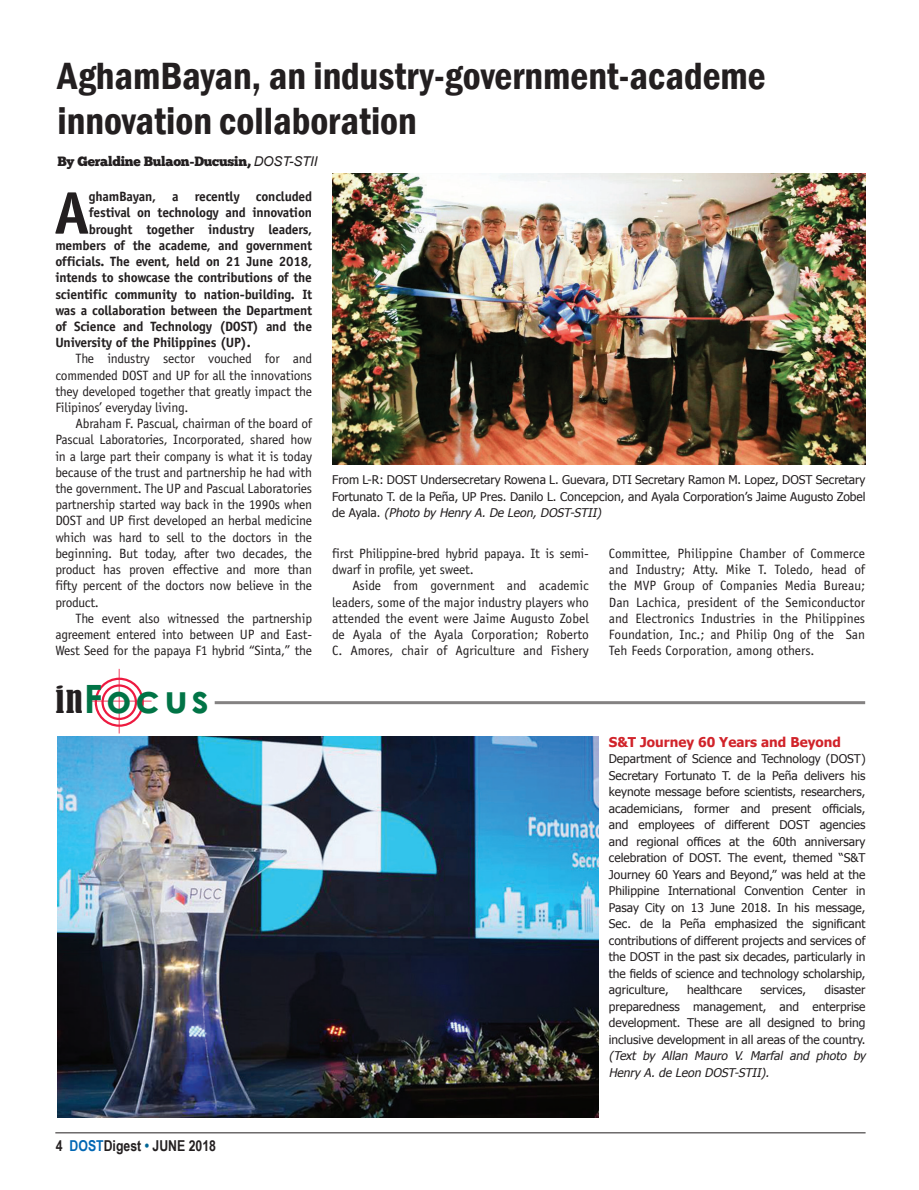
<style>
.page{position:relative;width:919px;height:1190px;background:#fff}
.page>*{position:absolute;margin:0;border:0;box-sizing:border-box;transform-origin:0 0}
.t1{font:700 60.15px "Officina Sans";color:#231f20}
.t2{font:600 condensed 39px/45px "Franklin Gothic";color:#231f20}
.t3{font:700 39px "Century Gothic";letter-spacing:.1em;color:#017446}
.t4{font:700 15px "Arial Narrow";color:#231f20}
.t5{font:13.5px/16.2px "Officina Sans";letter-spacing:-.015em;color:#231f20;text-align:justify}
.t6{font:700 13.5px "Officina Sans";letter-spacing:-.015em;color:#231f20}
.t7{font:13.5px "Chunk Five";letter-spacing:-.015em;color:#231f20}
.t8{font:700 13.5px "Tahoma";color:#d1232a}
.t9{font:12px/16.5px "Tahoma";color:#231f20;text-align:justify}
.t10{font:italic 12px/16.5px "Tahoma";color:#231f20}
.s1{font-family:"Arial";font-style:italic}
.s2{font-family:"Bernard";font-weight:400;font-stretch:condensed;font-size:34.5px;color:#231f20}
.s3{font-style:italic}
.s4{color:#0167b4}
.s5{color:#006594}
</style>
<div class="page">
<hr style="left:55px;top:1132px;width:810px;height:1px;background:#231f20">
<hr style="left:215px;top:701px;width:650px;height:3px;background:#231f20">
<hr style="left:118px;top:668px;width:2px;height:65px;background:#ed1a40">
<hr style="left:87px;top:700px;width:65px;height:1px;background:#ed1a40">
<div style="left:101px;top:684px;width:36px;height:36px;border:2px solid #ed1a40;border-radius:50%"></div>
<div style="left:95px;top:677px;width:49px;height:49px;border:2px solid #ed1a40;border-radius:50%"></div>
<img style="left:57px;top:736px;width:542px;height:381px">
<img style="left:332px;top:173px;width:533px;height:292px">
<h2 class="t2" style="left:57px;top:53px;width:710px">AghamBayan, an industry-government-academe innovation collaboration</h2>
<p class="t7" style="left:57px;top:153px;width:261px">By Geraldine Bulaon-Ducusin, <span class="s1">DOST-STII</span></p>
<h1 class="t1" style="left:54px;top:176px;width:37px">A</h1>
<p class="t6" style="left:89px;top:188px;width:225px">ghamBayan, a recently concluded</p>
<p class="t6" style="left:89px;top:204px;width:225px">festival on technology and innovation</p>
<p class="t6" style="left:89px;top:221px;width:225px">brought together industry leaders,</p>
<p class="t6" style="left:55px;top:237px;width:258px">members of the academe, and government</p>
<p class="t6" style="left:55px;top:253px;width:258px">officials. The event, held on 21 June 2018,</p>
<p class="t6" style="left:55px;top:269px;width:258px">intends to showcase the contributions of the</p>
<p class="t6" style="left:55px;top:285px;width:258px">scientific community to nation-building. It</p>
<p class="t6" style="left:55px;top:302px;width:258px">was a collaboration between the Department</p>
<p class="t6" style="left:55px;top:318px;width:258px">of Science and Technology (DOST) and the</p>
<p class="t6" style="left:55px;top:334px;width:197px">University of the Philippines (UP).</p>
<p class="t5" style="left:55px;top:350px;width:258px;text-indent:20px">The industry sector vouched for and commended DOST and UP for all the innovations they developed together that greatly impact the Filipinos’ everyday living.</p>
<p class="t5" style="left:55px;top:415px;width:258px;text-indent:20px">Abraham F. Pascual, chairman of the board of Pascual Laboratories, Incorporated, shared how in a large part their company is what it is today because of the trust and partnership he had with the government. The UP and Pascual Laboratories partnership started way back in the 1990s when DOST and UP first developed an herbal medicine which was hard to sell to the doctors in the beginning. But today, after two decades, the product has proven effective and more than fifty percent of the doctors now believe in the product.</p>
<p class="t5" style="left:55px;top:610px;width:258px;text-indent:20px">The event also witnessed the partnership agreement entered into between UP and East-West Seed for the papaya F1 hybrid “Sinta,” the</p>
<h2 class="t3" style="left:55px;top:669px;width:155px"><span class="s2">in</span>Focus</h2>
<p class="t9" style="left:332px;top:471px;width:535px">From L-R: DOST Undersecretary Rowena L. Guevara, DTI Secretary Ramon M. Lopez, DOST Secretary Fortunato T. de la Peña, UP Pres. Danilo L. Concepcion, and Ayala Corporation’s Jaime Augusto Zobel d e A y a l a . <span class="s3">(Photo by Henry A. De Leon, DOST-STII)</span></p>
<p class="t5" style="left:332px;top:545px;width:258px">first Philippine-bred hybrid papaya. It is semi&shy;dwarf in profile, yet sweet.</p>
<p class="t5" style="left:332px;top:577px;width:258px;text-indent:20px">Aside from government and academic leaders, some of the major industry players who attended the event were Jaime Augusto Zobel de Ayala of the Ayala Corporation; Roberto C. Amores, chair of Agriculture and Fishery</p>
<p class="t5" style="left:609px;top:545px;width:258px">Committee, Philippine Chamber of Commerce and Industry; Atty. Mike T. Toledo, head of the MVP Group of Companies Media Bureau; Dan Lachica, president of the Semiconductor and Electronics Industries in the Philippines Foundation, Inc.; and Philip Ong of the San Teh Feeds Corporation, among others.</p>
<p class="t8" style="left:609px;top:732px;width:234px">S&amp;T Journey 60 Years and Beyond</p>
<p class="t9" style="left:609px;top:749px;width:258px">Department of Science and Technology (DOST)<br>Secretary Fortunato T. de la Peña delivers his keynote message before scientists, researchers, academicians, former and present officials, and employees of different DOST agencies and regional offices at the 60th anniversary celebration of DOST. The event, themed “S&amp;T Journey 60 Years and Beyond,” was held at the Philippine International Convention Center in Pasay City on 13 June 2018. In his message, Sec. de la Peña emphasized the significant contributions of different projects and services of the DOST in the past six decades, particularly in the fields of science and technology scholarship, agriculture,</p>
<p class="t9" style="left:609px;top:980px;width:258px;text-indent:216px">disaster preparedness management, and enterprise development. These are all designed to bring inclusive development in all areas of the country.</p>
<p class="t10" style="left:609px;top:1046px;width:258px">(Text by Allan Mauro V. Marfal and photo by<br>Henry A. de Leon DOST-STII).</p>
<p class="t9" style="left:687px;top:980px;width:57px">healthcare</p>
<p class="t9" style="left:760px;top:980px;width:47px">services,</p>
<p class="t4" style="left:56px;top:1134px;width:162px">4 <span class="s4">DOST</span>Digest <span class="s5">•</span> JUNE 2018</p>
</div>
